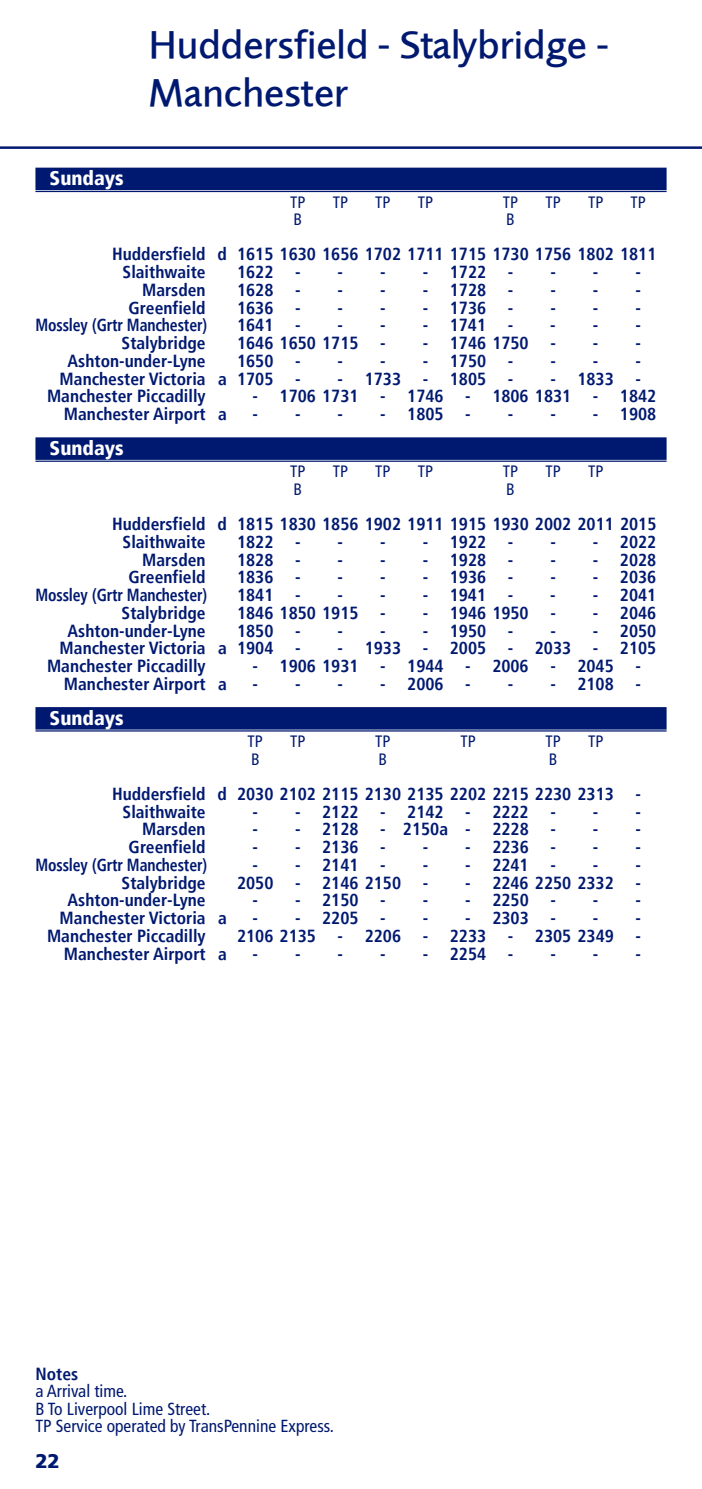
<style>
.page{position:relative;width:702px;height:1489px;background:#fff}
.page>*{position:absolute;margin:0;border:0;box-sizing:border-box;transform-origin:0 0}
.t1{font:500 40px/48px "Foundry Sans";color:#001970}
.t2{font:900 condensed 20px "Frutiger LT";color:#fff}
.t3{font:900 20px "Frutiger CE";color:#001970}
.t4{font:700 condensed 17.5px/17.8px "Frutiger LT";color:#001970}
.t5{font:condensed 17.5px/17.5px "Frutiger LT";color:#001970}
.t6{font:700 condensed 17.5px "Frutiger LT";color:#001970;scale:.9 1}
.t7{font:condensed 16.5px "Frutiger LT";color:#001970}
</style>
<div class="page">
<hr style="left:0;top:146px;width:702px;height:3px;background:#001970">
<div style="left:35px;top:168px;width:631px;height:22px;background:#001970"></div>
<hr style="left:35px;top:191px;width:631px;height:1px;background:#001970">
<div style="left:35px;top:437px;width:631px;height:23px;background:#001970"></div>
<hr style="left:35px;top:460px;width:631px;height:2px;background:#001970">
<div style="left:35px;top:707px;width:631px;height:22px;background:#001970"></div>
<hr style="left:35px;top:730px;width:631px;height:1px;background:#001970">
<p class="t2" style="left:50px;top:166px;width:76px">Sundays</p>
<h1 class="t1" style="left:149px;top:20px;width:461px">Huddersfield - Stalybridge -<br>Manchester</h1>
<p class="t7" style="left:290px;top:192px;width:17px">TP</p>
<p class="t7" style="left:333px;top:192px;width:17px">TP</p>
<p class="t7" style="left:375px;top:192px;width:17px">TP</p>
<p class="t7" style="left:418px;top:192px;width:17px">TP</p>
<p class="t7" style="left:503px;top:192px;width:17px">TP</p>
<p class="t7" style="left:545px;top:192px;width:17px">TP</p>
<p class="t7" style="left:588px;top:192px;width:17px">TP</p>
<p class="t7" style="left:630px;top:192px;width:17px">TP</p>
<p class="t7" style="left:293px;top:210px;width:10px">B</p>
<p class="t7" style="left:506px;top:210px;width:10px">B</p>
<p class="t4" style="left:123px;top:245px;width:535px;text-indent:-10px">Huddersfield d 1615 1630 1656 1702 1711 1715 1730 1756 1802 1811<br>Slaithwaite</p>
<p class="t4" style="left:237px;top:263px;width:65px">1622 -</p>
<p class="t4" style="left:337px;top:263px;width:50px">- -</p>
<p class="t4" style="left:422px;top:263px;width:92px">- 1722 -</p>
<p class="t4" style="left:550px;top:263px;width:50px">- -</p>
<p class="t4" style="left:635px;top:263px;width:7px">-</p>
<p class="t4" style="left:142px;top:281px;width:65px">Marsden</p>
<p class="t4" style="left:237px;top:281px;width:65px">1628 -</p>
<p class="t4" style="left:337px;top:281px;width:50px">- -</p>
<p class="t4" style="left:422px;top:281px;width:92px">- 1728 -</p>
<p class="t4" style="left:550px;top:281px;width:50px">- -</p>
<p class="t4" style="left:635px;top:281px;width:7px">-</p>
<p class="t4" style="left:129px;top:299px;width:78px">Greenfield</p>
<p class="t4" style="left:237px;top:299px;width:65px">1636 -</p>
<p class="t4" style="left:337px;top:299px;width:50px">- -</p>
<p class="t4" style="left:422px;top:299px;width:92px">- 1736 -</p>
<p class="t4" style="left:550px;top:299px;width:50px">- -</p>
<p class="t4" style="left:635px;top:299px;width:7px">-</p>
<p class="t6" style="left:35px;top:315px;width:192px">Mossley (Grtr Manchester)</p>
<p class="t4" style="left:237px;top:316px;width:65px">1641 -</p>
<p class="t4" style="left:337px;top:316px;width:50px">- -</p>
<p class="t4" style="left:422px;top:316px;width:92px">- 1741 -</p>
<p class="t4" style="left:550px;top:316px;width:50px">- -</p>
<p class="t4" style="left:635px;top:316px;width:7px">-</p>
<p class="t4" style="left:122px;top:334px;width:85px">Stalybridge</p>
<p class="t4" style="left:237px;top:334px;width:150px">1646 1650 1715 -</p>
<p class="t4" style="left:422px;top:334px;width:135px">- 1746 1750 -</p>
<p class="t4" style="left:593px;top:334px;width:50px">- -</p>
<p class="t4" style="left:68px;top:352px;width:139px">Ashton-under-Lyne</p>
<p class="t4" style="left:237px;top:352px;width:65px">1650 -</p>
<p class="t4" style="left:337px;top:352px;width:50px">- -</p>
<p class="t4" style="left:422px;top:352px;width:92px">- 1750 -</p>
<p class="t4" style="left:550px;top:352px;width:50px">- -</p>
<p class="t4" style="left:635px;top:352px;width:7px">-</p>
<p class="t4" style="left:60px;top:370px;width:242px">Manchester Victoria a 1705 -</p>
<p class="t4" style="left:337px;top:370px;width:177px">- 1733 - 1805 -</p>
<p class="t4" style="left:550px;top:370px;width:92px">- 1833 -</p>
<p class="t4" style="left:47px;top:387px;width:160px">Manchester Piccadilly</p>
<p class="t4" style="left:252px;top:387px;width:405px">- 1706 1731 - 1746 - 1806 1831 - 1842</p>
<p class="t4" style="left:64px;top:405px;width:164px">Manchester Airport a</p>
<p class="t4" style="left:252px;top:405px;width:50px">- -</p>
<p class="t4" style="left:337px;top:405px;width:135px">- - 1805 -</p>
<p class="t4" style="left:508px;top:405px;width:50px">- -</p>
<p class="t4" style="left:593px;top:405px;width:65px">- 1908</p>
<p class="t2" style="left:50px;top:436px;width:76px">Sundays</p>
<p class="t7" style="left:290px;top:462px;width:17px">TP</p>
<p class="t7" style="left:333px;top:462px;width:17px">TP</p>
<p class="t7" style="left:375px;top:462px;width:17px">TP</p>
<p class="t7" style="left:418px;top:462px;width:17px">TP</p>
<p class="t7" style="left:503px;top:462px;width:17px">TP</p>
<p class="t7" style="left:545px;top:462px;width:17px">TP</p>
<p class="t7" style="left:588px;top:462px;width:17px">TP</p>
<p class="t7" style="left:293px;top:479px;width:10px">B</p>
<p class="t7" style="left:506px;top:479px;width:10px">B</p>
<p class="t4" style="left:123px;top:515px;width:535px;text-indent:-10px">Huddersfield d 1815 1830 1856 1902 1911 1915 1930 2002 2011 2015<br>Slaithwaite</p>
<p class="t4" style="left:237px;top:533px;width:65px">1822 -</p>
<p class="t4" style="left:337px;top:533px;width:50px">- -</p>
<p class="t4" style="left:422px;top:533px;width:92px">- 1922 -</p>
<p class="t4" style="left:550px;top:533px;width:107px">- - 2022</p>
<p class="t4" style="left:142px;top:550px;width:65px">Marsden</p>
<p class="t4" style="left:237px;top:550px;width:65px">1828 -</p>
<p class="t4" style="left:337px;top:550px;width:50px">- -</p>
<p class="t4" style="left:422px;top:550px;width:92px">- 1928 -</p>
<p class="t4" style="left:550px;top:550px;width:107px">- - 2028</p>
<p class="t4" style="left:129px;top:568px;width:78px">Greenfield</p>
<p class="t4" style="left:237px;top:568px;width:65px">1836 -</p>
<p class="t4" style="left:337px;top:568px;width:50px">- -</p>
<p class="t4" style="left:422px;top:568px;width:92px">- 1936 -</p>
<p class="t4" style="left:550px;top:568px;width:107px">- - 2036</p>
<p class="t6" style="left:35px;top:584px;width:192px">Mossley (Grtr Manchester)</p>
<p class="t4" style="left:237px;top:586px;width:65px">1841 -</p>
<p class="t4" style="left:337px;top:586px;width:50px">- -</p>
<p class="t4" style="left:422px;top:586px;width:92px">- 1941 -</p>
<p class="t4" style="left:550px;top:586px;width:107px">- - 2041</p>
<p class="t4" style="left:122px;top:604px;width:85px">Stalybridge</p>
<p class="t4" style="left:237px;top:604px;width:150px">1846 1850 1915 -</p>
<p class="t4" style="left:422px;top:604px;width:135px">- 1946 1950 -</p>
<p class="t4" style="left:593px;top:604px;width:65px">- 2046</p>
<p class="t4" style="left:68px;top:621px;width:139px">Ashton-under-Lyne</p>
<p class="t4" style="left:237px;top:621px;width:65px">1850 -</p>
<p class="t4" style="left:337px;top:621px;width:50px">- -</p>
<p class="t4" style="left:422px;top:621px;width:92px">- 1950 -</p>
<p class="t4" style="left:550px;top:621px;width:107px">- - 2050</p>
<p class="t4" style="left:60px;top:639px;width:242px">Manchester Victoria a 1904 -</p>
<p class="t4" style="left:337px;top:639px;width:320px">- 1933 - 2005 - 2033 - 2105</p>
<p class="t4" style="left:47px;top:657px;width:160px">Manchester Piccadilly</p>
<p class="t4" style="left:252px;top:657px;width:390px">- 1906 1931 - 1944 - 2006 - 2045 -</p>
<p class="t4" style="left:64px;top:675px;width:164px">Manchester Airport a</p>
<p class="t4" style="left:252px;top:675px;width:50px">- -</p>
<p class="t4" style="left:337px;top:675px;width:135px">- - 2006 -</p>
<p class="t4" style="left:508px;top:675px;width:135px">- - 2108 -</p>
<p class="t2" style="left:50px;top:705px;width:76px">Sundays</p>
<p class="t7" style="left:247px;top:731px;width:17px">TP</p>
<p class="t7" style="left:290px;top:731px;width:17px">TP</p>
<p class="t7" style="left:375px;top:731px;width:17px">TP</p>
<p class="t7" style="left:460px;top:731px;width:17px">TP</p>
<p class="t7" style="left:545px;top:731px;width:17px">TP</p>
<p class="t7" style="left:588px;top:731px;width:17px">TP</p>
<p class="t7" style="left:251px;top:749px;width:10px">B</p>
<p class="t7" style="left:378px;top:749px;width:10px">B</p>
<p class="t7" style="left:548px;top:749px;width:10px">B</p>
<p class="t4" style="left:123px;top:785px;width:520px;text-indent:-10px">Huddersfield d 2030 2102 2115 2130 2135 2202 2215 2230 2313 -<br>Slaithwaite</p>
<p class="t4" style="left:252px;top:802px;width:305px">- - 2122 - 2142 - 2222 -</p>
<p class="t4" style="left:593px;top:802px;width:50px">- -</p>
<p class="t4" style="left:142px;top:820px;width:65px">Marsden</p>
<p class="t4" style="left:252px;top:820px;width:305px">- - 2128 - 2150a - 2228 -</p>
<p class="t4" style="left:593px;top:820px;width:50px">- -</p>
<p class="t4" style="left:129px;top:838px;width:78px">Greenfield</p>
<p class="t4" style="left:252px;top:838px;width:135px">- - 2136 -</p>
<p class="t4" style="left:422px;top:838px;width:135px">- - 2236 -</p>
<p class="t4" style="left:593px;top:838px;width:50px">- -</p>
<p class="t6" style="left:35px;top:854px;width:192px">Mossley (Grtr Manchester)</p>
<p class="t4" style="left:252px;top:856px;width:135px">- - 2141 -</p>
<p class="t4" style="left:422px;top:856px;width:135px">- - 2241 -</p>
<p class="t4" style="left:593px;top:856px;width:50px">- -</p>
<p class="t4" style="left:122px;top:873px;width:85px">Stalybridge</p>
<p class="t4" style="left:237px;top:873px;width:193px">2050 - 2146 2150 -</p>
<p class="t4" style="left:465px;top:873px;width:177px">- 2246 2250 2332 -</p>
<p class="t4" style="left:68px;top:891px;width:139px">Ashton-under-Lyne</p>
<p class="t4" style="left:252px;top:891px;width:135px">- - 2150 -</p>
<p class="t4" style="left:422px;top:891px;width:135px">- - 2250 -</p>
<p class="t4" style="left:593px;top:891px;width:50px">- -</p>
<p class="t4" style="left:60px;top:909px;width:169px">Manchester Victoria a</p>
<p class="t4" style="left:252px;top:909px;width:135px">- - 2205 -</p>
<p class="t4" style="left:422px;top:909px;width:135px">- - 2303 -</p>
<p class="t4" style="left:593px;top:909px;width:50px">- -</p>
<p class="t4" style="left:47px;top:927px;width:160px">Manchester Piccadilly</p>
<p class="t4" style="left:237px;top:927px;width:405px">2106 2135 - 2206 - 2233 - 2305 2349 -</p>
<p class="t4" style="left:64px;top:944px;width:164px">Manchester Airport a</p>
<p class="t4" style="left:252px;top:944px;width:50px">- -</p>
<p class="t4" style="left:337px;top:944px;width:50px">- -</p>
<p class="t4" style="left:423px;top:944px;width:92px">- 2254 -</p>
<p class="t4" style="left:550px;top:944px;width:50px">- -</p>
<p class="t4" style="left:635px;top:944px;width:7px">-</p>
<p class="t4" style="left:35px;top:1364px;width:44px">Notes</p>
<p class="t5" style="left:35px;top:1382px;width:300px">a Arrival time.<br>B To Liverpool Lime Street.<br>TP Service operated by TransPennine Express.</p>
<p class="t3" style="left:35px;top:1448px;width:26px">22</p>
</div>
